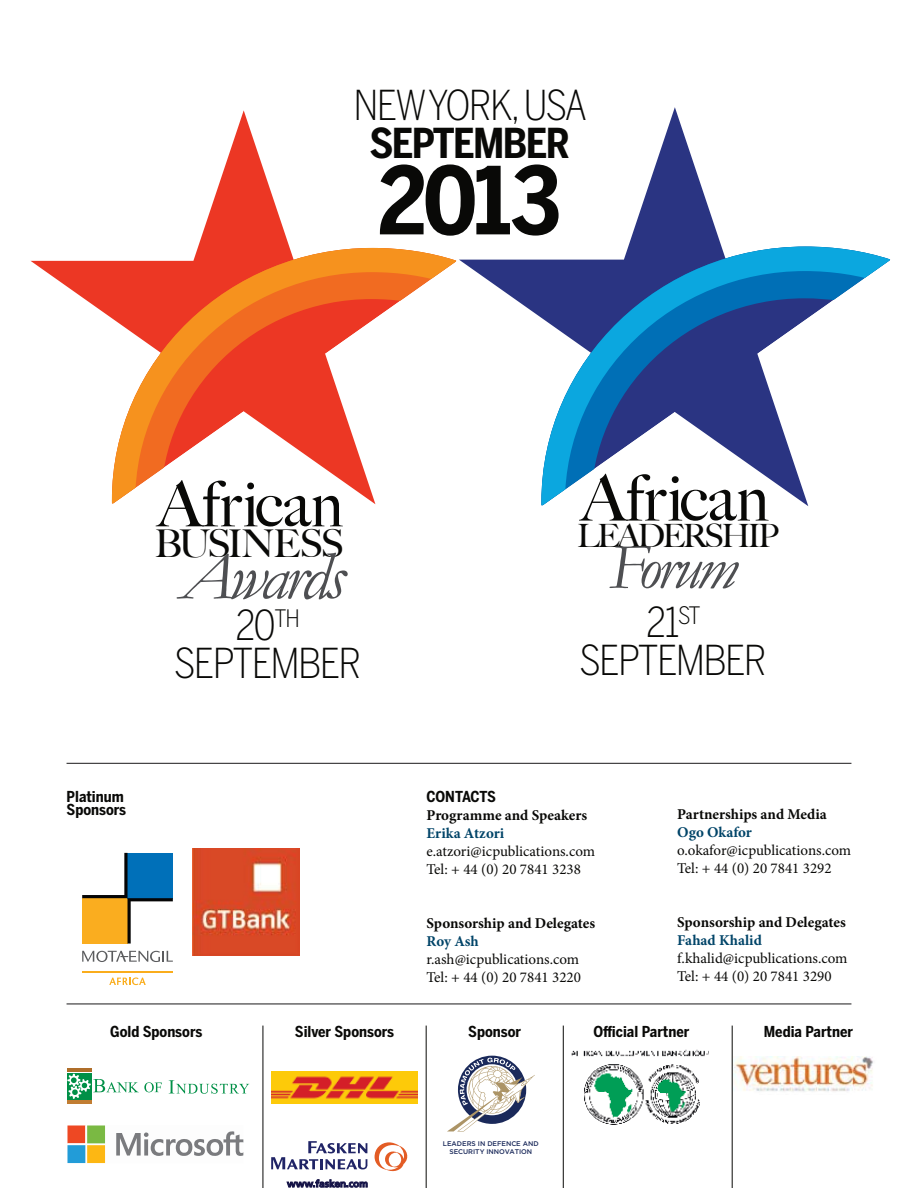
<style>
.page{position:relative;width:918px;height:1188px;background:#fff}
.page>*{position:absolute;margin:0;border:0;box-sizing:border-box;transform-origin:0 0}
.t1{font:700 92.7px "Benton Sans Cond";color:#090907}
.t2{font:italic 69px "Garamond";letter-spacing:-.06em;color:#4e4f52}
.t3{font:italic 64.5px "Garamond";letter-spacing:-.06em;color:#4e4f52}
.t4{font:500 63.9px "Big Caslon";color:#090907}
.t5{font:500 63px "Big Caslon";color:#090907}
.t6{font:300 40.8px/37.7px "Benton Sans Cond";letter-spacing:-.04em;color:#090907;text-align:center}
.t7{font:700 40.8px "Benton Sans Cond";letter-spacing:-.04em;color:#090907}
.t8{font:500 38.25px "Big Caslon";letter-spacing:-.06em;color:#090907}
.t9{font:500 32.1px "Big Caslon";letter-spacing:-.08em;color:#090907}
.t10{font:15px/18px "Minion Pro";color:#090907}
.t11{font:700 15px "Minion Pro";color:#090907}
.t12{font:700 15px/13.5px "Benton Sans Cond";color:#090907}
.t13{font:700 15px "Minion Pro";color:#004468}
.t14{font:700 15px "Benton Sans Cond";letter-spacing:-.02em;color:#090907}
.t15{font:500 6.75px/7.9px "Gotham";color:#1a295a;text-align:center}
</style>
<div class="page">
<hr style="left:67px;top:1004px;width:784px;height:1px;background:#1b191b">
<hr style="left:67px;top:763px;width:784px;height:1px;background:#1b191b">
<svg style="left:459px;top:107px;width:349px;height:399px"></svg>
<svg style="left:541px;top:247px;width:349px;height:258px"></svg>
<svg style="left:31px;top:110px;width:344px;height:394px"></svg>
<svg style="left:112px;top:248px;width:344px;height:255px"></svg>
<svg style="left:155px;top:480px;width:188px;height:24px"></svg>
<hr style="left:263px;top:1026px;width:1px;height:162px;background:#090907">
<hr style="left:426px;top:1026px;width:1px;height:162px;background:#090907">
<hr style="left:563px;top:1026px;width:1px;height:162px;background:#090907">
<hr style="left:732px;top:1026px;width:1px;height:162px;background:#090907">
<svg style="left:82px;top:853px;width:91px;height:91px"></svg>
<svg style="left:82px;top:951px;width:91px;height:11px"></svg>
<hr style="left:82px;top:971px;width:91px;height:2px;background:#faad1c">
<svg style="left:109px;top:977px;width:37px;height:8px"></svg>
<img style="left:193px;top:849px;width:107px;height:107px">
<div style="left:67px;top:1073px;width:24px;height:26px;background:#009047"></div>
<hr style="left:67px;top:1069px;width:24px;height:3px;background:#af6e2a">
<hr style="left:67px;top:1100px;width:24px;height:4px;background:#c17d32">
<svg style="left:67px;top:1074px;width:95px;height:25px"></svg>
<svg style="left:169px;top:1080px;width:80px;height:14px"></svg>
<img style="left:271px;top:1071px;width:147px;height:33px">
<svg style="left:271px;top:1141px;width:97px;height:28px"></svg>
<svg style="left:375px;top:1142px;width:32px;height:30px"></svg>
<svg style="left:287px;top:1179px;width:80px;height:8px"></svg>
<img style="left:584px;top:1064px;width:116px;height:61px">
<img style="left:734px;top:1056px;width:139px;height:36px">
<img style="left:571px;top:1049px;width:138px;height:8px">
<svg style="left:448px;top:1056px;width:87px;height:75px"></svg>
<svg style="left:578px;top:473px;width:201px;height:33px"></svg>
<svg style="left:67px;top:1125px;width:176px;height:38px"></svg>
<h3 class="t6" style="left:353px;top:90px;width:235px">NEW YORK, USA</h3>
<h3 class="t7" style="left:370px;top:128px;width:202px">SEPTEMBER</h3>
<h1 class="t1" style="left:378px;top:166px;width:185px">2013</h1>
<h3 class="t5" style="left:158px;top:467px;width:187px">African</h3>
<h3 class="t8" style="left:155px;top:521px;width:191px">BUSINESS</h3>
<h2 class="t2" style="left:180px;top:539px;width:166px">Awards</h2>
<h3 class="t6" style="left:174px;top:611px;width:189px">20<sup>TH<br></sup>SEPTEMBER</h3>
<p class="t12" style="left:67px;top:791px;width:61px">Platinum<br>Sponsors</p>
<h3 class="t4" style="left:581px;top:461px;width:190px">African</h3>
<h3 class="t9" style="left:577px;top:517px;width:204px">LEADERSHIP</h3>
<h3 class="t3" style="left:609px;top:532px;width:130px">Forum</h3>
<h3 class="t6" style="left:579px;top:607px;width:189px">21<sup>ST<br></sup>SEPTEMBER</h3>
<p class="t14" style="left:427px;top:790px;width:71px">CONTACTS</p>
<p class="t11" style="left:427px;top:809px;width:162px">Programme and Speakers</p>
<p class="t13" style="left:427px;top:827px;width:79px">Erika Atzori</p>
<p class="t10" style="left:427px;top:843px;width:170px">e.atzori@icpublications.com<br>Tel: + 44 (0) 20 7841 3238</p>
<p class="t11" style="left:427px;top:917px;width:170px">Sponsorship and Delegates</p>
<p class="t13" style="left:427px;top:935px;width:54px">Roy Ash</p>
<p class="t10" style="left:427px;top:951px;width:156px">r.ash@icpublications.com<br>Tel: + 44 (0) 20 7841 3220</p>
<p class="t11" style="left:677px;top:808px;width:151px">Partnerships and Media</p>
<p class="t13" style="left:677px;top:826px;width:76px">Ogo Okafor</p>
<p class="t10" style="left:677px;top:842px;width:176px">o.okafor@icpublications.com<br>Tel: + 44 (0) 20 7841 3292</p>
<p class="t11" style="left:677px;top:916px;width:170px">Sponsorship and Delegates</p>
<p class="t13" style="left:677px;top:934px;width:86px">Fahad Khalid</p>
<p class="t10" style="left:677px;top:950px;width:172px">f.khalid@icpublications.com<br>Tel: + 44 (0) 20 7841 3290</p>
<p class="t12" style="left:110px;top:1027px;width:94px">Gold Sponsors</p>
<p class="t12" style="left:295px;top:1027px;width:101px">Silver Sponsors</p>
<p class="t12" style="left:468px;top:1027px;width:54px">Sponsor</p>
<p class="t12" style="left:764px;top:1027px;width:91px">Media Partner</p>
<p class="t12" style="left:594px;top:1027px;width:97px">Official Partner</p>
<p class="t15" style="left:443px;top:1140px;width:97px">LEADERS IN DEFENCE AND<br>SECURITY INNOVATION</p>
</div>
